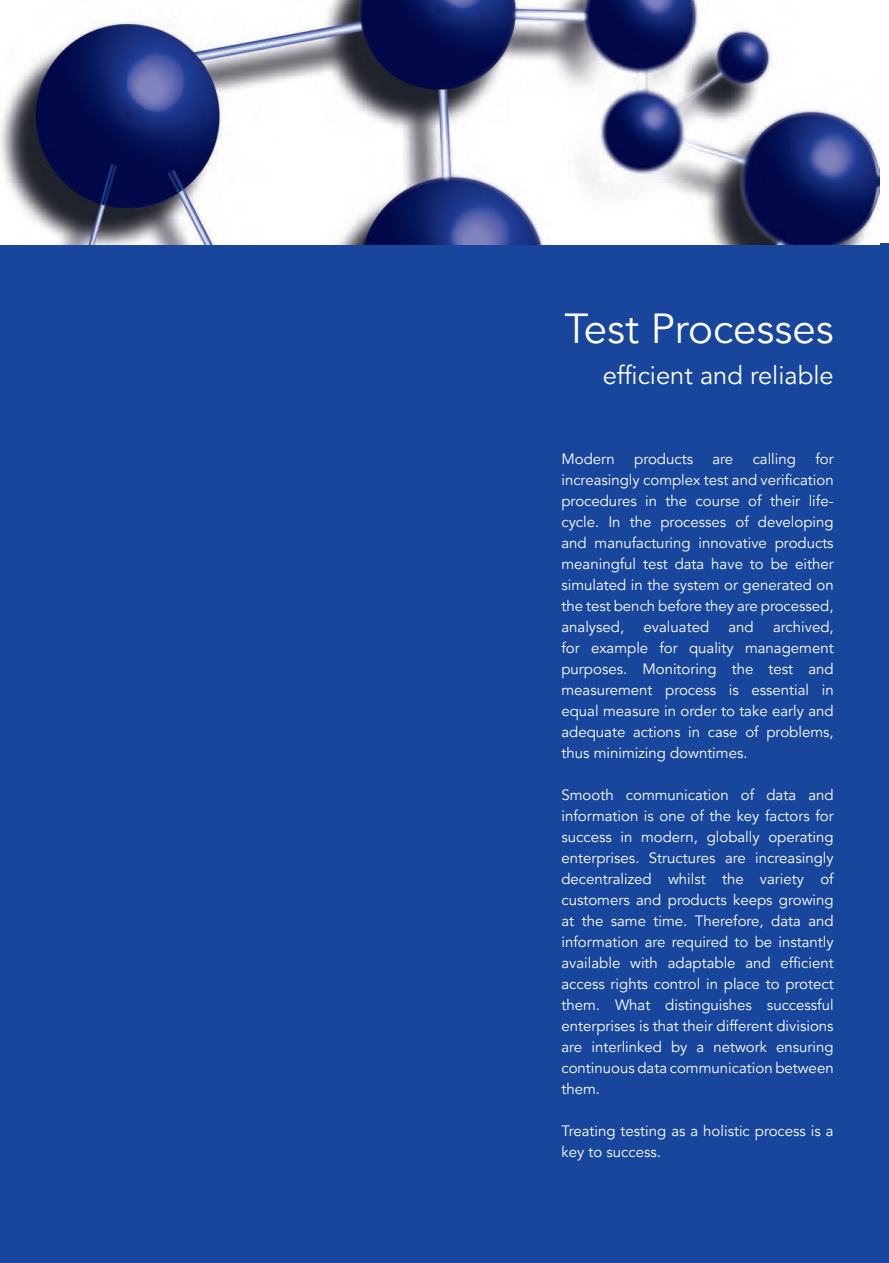
<style>
.page{position:relative;width:889px;height:1263px;background:#fff}
.page>*{position:absolute;margin:0;border:0;box-sizing:border-box;transform-origin:0 0}
.t1{font:42px "Avenir 45";color:#fff}
.t2{font:25.5px "Avenir 45";color:#fff}
.t3{font:15px/21px "Avenir 45";color:#fff;text-align:justify}
</style>
<div class="page">
<div style="left:0;top:244px;width:889px;height:1019px;background:#18469d"></div>
<img style="left:0;top:0;width:880px;height:244px">
<h1 class="t1" style="left:564px;top:304px;width:271px">Test Processes</h1>
<h2 class="t2" style="left:603px;top:361px;width:232px">efficient and reliable</h2>
<p class="t3" style="left:561px;top:448px;width:274px;text-indent:254px">for increasingly complex test and verification procedures in the course of their life&shy;cycle. In the processes of developing and manufacturing innovative products meaningful test data have to be either simulated in the system or generated on the test bench before they are processed, analysed,</p>
<p class="t3" style="left:561px;top:448px;width:55px">Modern</p>
<p class="t3" style="left:634px;top:448px;width:60px">products</p>
<p class="t3" style="left:712px;top:448px;width:22px">are</p>
<p class="t3" style="left:752px;top:448px;width:45px">calling</p>
<p class="t3" style="left:561px;top:616px;width:274px;text-indent:212px">archived, for example for quality management purposes. Monitoring the test and measurement process is essential in equal measure in order to take early and adequate actions in case of problems, thus minimizing downtimes.</p>
<p class="t3" style="left:561px;top:784px;width:274px">Smooth communication of data and information is one of the key factors for success in modern, globally operating enterprises. Structures are increasingly decentralized whilst the variety of customers and products keeps growing at the same time. Therefore, data and information are required to be instantly available with adaptable and efficient access rights control in place to protect them. What distinguishes successful enterprises is that their different divisions are interlinked by a network ensuring continuous data communication between them.</p>
<p class="t3" style="left:561px;top:1120px;width:274px">Treating testing as a holistic process is a key to success.</p>
<p class="t3" style="left:643px;top:616px;width:67px">evaluated</p>
<p class="t3" style="left:728px;top:616px;width:27px">and</p>
</div>
